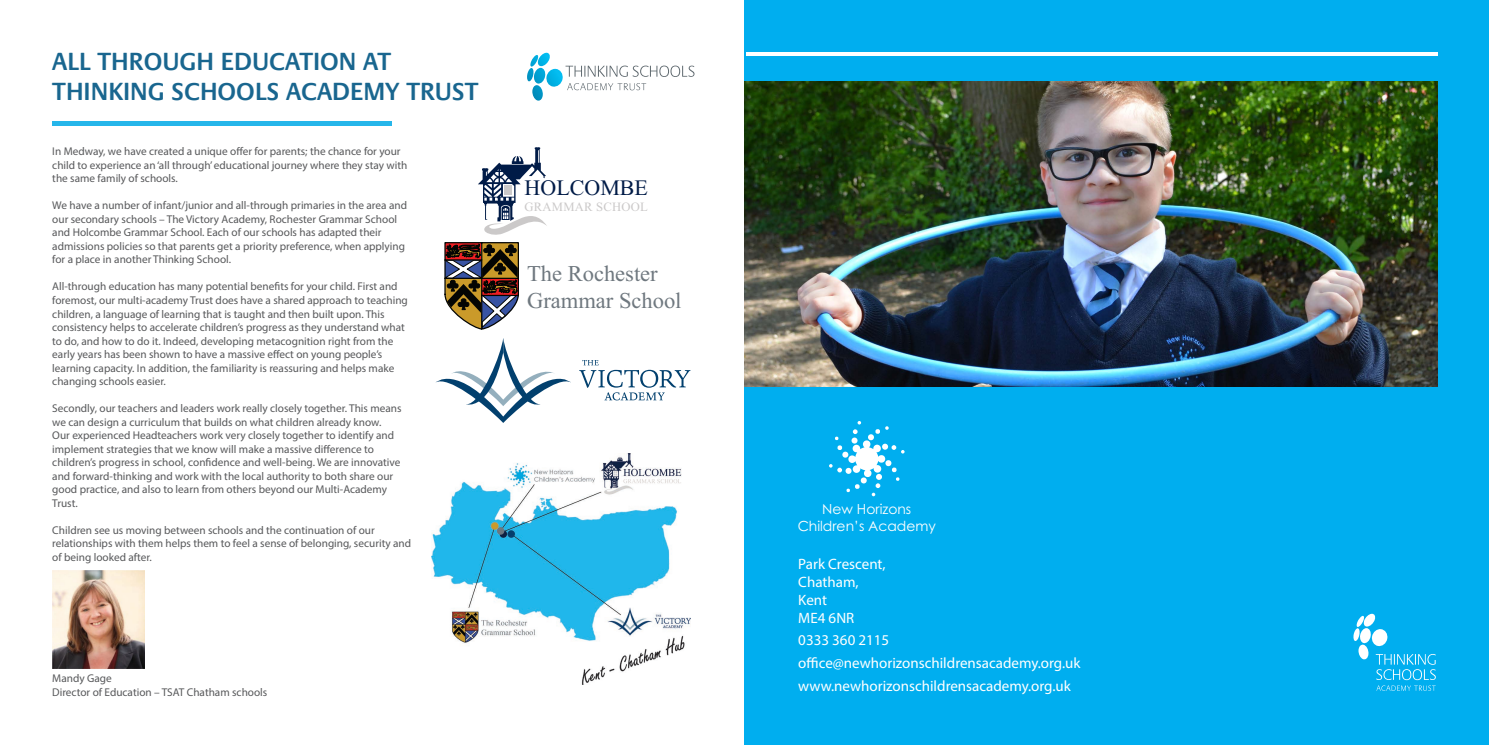
<style>
.page{position:relative;width:1489px;height:745px;background:#fff}
.page>*{position:absolute;margin:0;border:0;box-sizing:border-box;transform-origin:0 0}
.t1{font:600 25px "Praxis Com";color:#19668f}
.t2{font:22.5px/27px "Times New Roman";color:#6f787f}
.t3{font:22px "Times New Roman";color:#001b47}
.t4{font:15px "Myriad Pro";color:#fff}
.t5{font:13.88px/16.6px "Century Gothic";color:#fff;text-align:center}
.t6{font:12.62px "Times New Roman";letter-spacing:.015em;color:#cbc9c9}
.t7{font:11.25px/13.5px "Myriad Pro";color:#57585a}
</style>
<div class="page">
<div style="left:744px;top:0;width:744px;height:744px;background:#00aeef"></div>
<hr style="left:745px;top:52px;width:692px;height:4px;background:#fff">
<svg style="left:1376px;top:685px;width:59px;height:5px"></svg>
<svg style="left:1353px;top:613px;width:82px;height:66px"></svg>
<img style="left:744px;top:82px;width:693px;height:304px">
<svg style="left:829px;top:421px;width:75px;height:75px"></svg>
<hr style="left:52px;top:122px;width:340px;height:4px;background:#26b6ea">
<svg style="left:527px;top:53px;width:167px;height:48px"></svg>
<img style="left:52px;top:570px;width:92px;height:97px">
<svg style="left:478px;top:147px;width:69px;height:87px"></svg>
<svg style="left:444px;top:242px;width:75px;height:87px"></svg>
<svg style="left:435px;top:338px;width:136px;height:84px"></svg>
<svg style="left:579px;top:360px;width:111px;height:40px"></svg>
<img style="left:432px;top:453px;width:259px;height:230px">
<p class="t1" style="left:52px;top:47px;width:340px">ALL THROUGH EDUCATION AT</p>
<p class="t1" style="left:52px;top:77px;width:428px">THINKING SCHOOLS ACADEMY TRUST</p>
<p class="t7" style="left:52px;top:144px;width:356px">In Medway, we have created a unique offer for parents; the chance for your child to experience an ‘all through’ educational journey where they stay with the same family of schools.</p>
<p class="t7" style="left:52px;top:198px;width:356px">We have a number of infant/junior and all-through primaries in the area and our secondary schools – The Victory Academy, Rochester Grammar School and Holcombe Grammar School. Each of our schools has adapted their admissions policies so that parents get a priority preference, when applying for a place in another Thinking School.</p>
<p class="t7" style="left:52px;top:279px;width:357px">All-through education has many potential benefits for your child. First and foremost, our multi-academy Trust does have a shared approach to teaching children, a language of learning that is taught and then built upon. This consistency helps to accelerate children’s progress as they understand what to do, and how to do it. Indeed, developing metacognition right from the early years has been shown to have a massive effect on young people’s learning capacity. In addition, the familiarity is reassuring and helps make changing schools easier.</p>
<p class="t7" style="left:52px;top:401px;width:351px">Secondly, our teachers and leaders work really closely together. This means we can design a curriculum that builds on what children already know.<br>Our experienced Headteachers work very closely together to identify and implement strategies that we know will make a massive difference to children’s progress in school, confidence and well-being. We are innovative and forward-thinking and work with the local authority to both share our good practice, and also to learn from others beyond our Multi-Academy Trust.</p>
<p class="t7" style="left:52px;top:522px;width:360px">Children see us moving between schools and the continuation of our relationships with them helps them to feel a sense of belonging, security and of being looked after.</p>
<p class="t7" style="left:52px;top:671px;width:61px">Mandy Gage</p>
<p class="t7" style="left:52px;top:684px;width:216px">Director of Education – TSAT Chatham schools</p>
<p class="t3" style="left:524px;top:175px;width:125px">HOLCOMBE</p>
<p class="t6" style="left:524px;top:199px;width:125px">GRAMMAR SCHOOL</p>
<p class="t2" style="left:527px;top:262px;width:156px">The Rochester<br>Grammar School</p>
<p class="t5" style="left:797px;top:500px;width:140px">New Horizons<br>Children’s Academy</p>
<p class="t4" style="left:798px;top:554px;width:89px">Park Crescent,</p>
<p class="t4" style="left:798px;top:572px;width:62px">Chatham,</p>
<p class="t4" style="left:798px;top:590px;width:30px">Kent</p>
<p class="t4" style="left:798px;top:608px;width:57px">ME4 6NR</p>
<p class="t4" style="left:798px;top:630px;width:93px">0333 360 2115</p>
<p class="t4" style="left:798px;top:653px;width:284px">office@newhorizonschildrensacademy.org.uk</p>
<p class="t4" style="left:798px;top:676px;width:274px">www.newhorizonschildrensacademy.org.uk</p>
</div>
